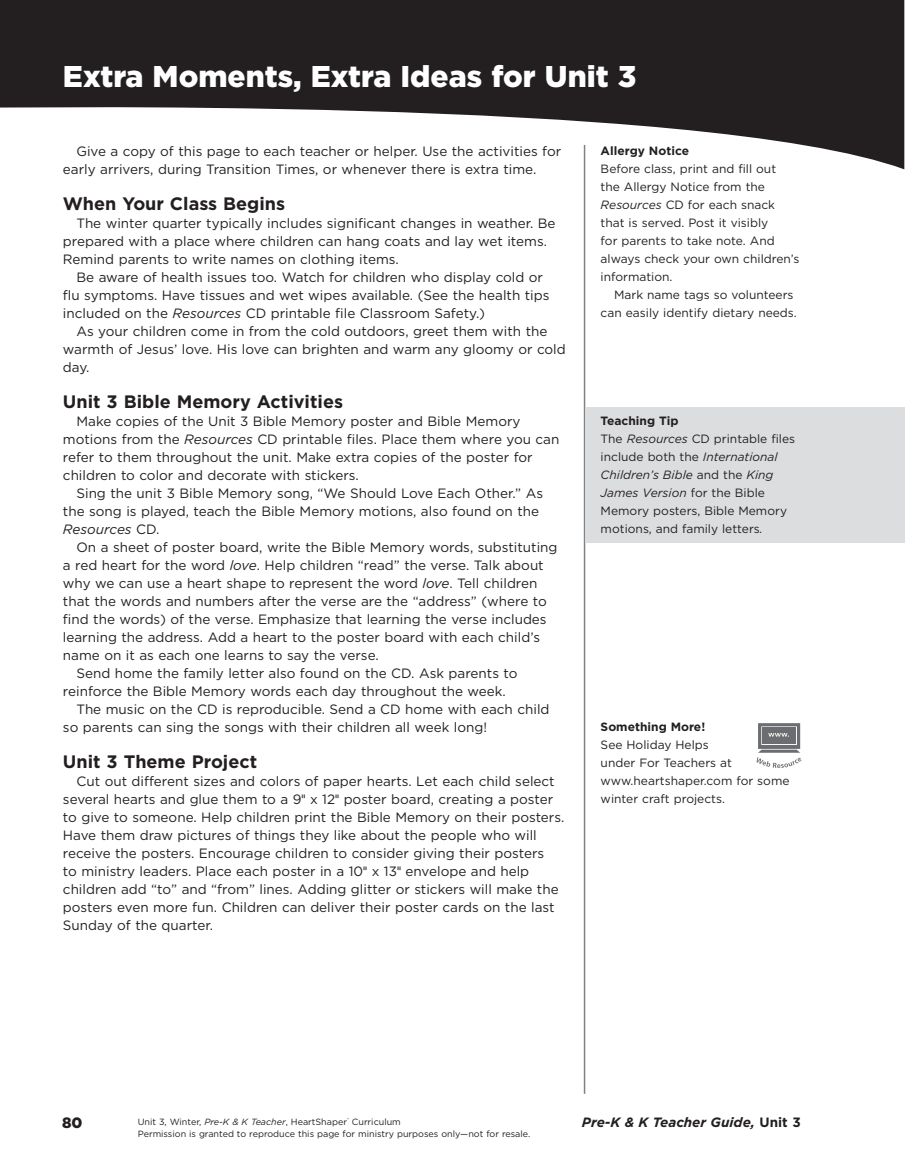
<style>
.page{position:relative;width:905px;height:1175px;background:#fff}
.page>*{position:absolute;margin:0;border:0;box-sizing:border-box;transform-origin:0 0}
.t1{font:900 30px "Gotham";color:#fff}
.t2{font:700 18px "Gotham";color:#231f20}
.t3{font:900 15px "Gotham";color:#231f20}
.t4{font:13.5px/18px "Gotham";color:#231f20}
.t5{font:italic 700 13.5px "Gotham";color:#231f20}
.t6{font:12px/18px "Gotham";color:#231f20}
.t7{font:700 12px "Gotham";color:#231f20}
.t8{font:9px/12px "Gotham";color:#231f20}
.t9{font:4.5px "Gotham";color:#231f20}
.s1{font-style:italic}
.s2{font-family:"Swiss 721 BT";font-stretch:condensed}
.s3{font-weight:700}
.s4{font-style:normal}
</style>
<div class="page">
<svg style="left:0;top:0;width:904px;height:169px;fill:#231f20"></svg>
<hr style="left:583px;top:145px;width:2px;height:948px;background:#808285">
<div style="left:585px;top:407px;width:319px;height:136px;background:#dcdddf"></div>
<svg style="left:756px;top:723px;width:45px;height:45px"></svg>
<h1 class="t1" style="left:63px;top:56px;width:575px">Extra Moments, Extra Ideas for Unit 3</h1>
<p class="t4" style="left:63px;top:142px;width:499px;text-indent:14px">Give a copy of this page to each teacher or helper. Use the activities for early arrivers, during Transition Times, or whenever there is extra time.</p>
<h2 class="t2" style="left:63px;top:191px;width:224px">When Your Class Begins</h2>
<p class="t4" style="left:63px;top:214px;width:494px;text-indent:14px">The winter quarter typically includes significant changes in weather. Be prepared with a place where children can hang coats and lay wet items.<br>Remind parents to write names on clothing items.</p>
<p class="t4" style="left:63px;top:268px;width:488px;text-indent:14px">Be aware of health issues too. Watch for children who display cold or flu symptoms. Have tissues and wet wipes available. (See the health tips included on the <span class="s1">Resources</span> CD printable file Classroom Safety.)</p>
<p class="t4" style="left:63px;top:322px;width:504px;text-indent:14px">As your children come in from the cold outdoors, greet them with the warmth of Jesus’ love. His love can brighten and warm any gloomy or cold day.</p>
<h2 class="t2" style="left:63px;top:389px;width:281px">Unit 3 Bible Memory Activities</h2>
<p class="t4" style="left:63px;top:412px;width:498px;text-indent:14px">Make copies of the Unit 3 Bible Memory poster and Bible Memory motions from the <span class="s1">Resources</span> CD printable files. Place them where you can refer to them throughout the unit. Make extra copies of the poster for children to color and decorate with stickers.</p>
<p class="t4" style="left:63px;top:484px;width:481px;text-indent:14px">Sing the unit 3 Bible Memory song, “We Should Love Each Other.” As the song is played, teach the Bible Memory motions, also found on the<br><span class="s1">Resources</span> CD.</p>
<p class="t4" style="left:76px;top:538px;width:482px">On a sheet of poster board, write the Bible Memory words, substituting</p>
<p class="t4" style="left:63px;top:556px;width:482px">a red heart for the word <span class="s1">love</span>. Help children “read” the verse. Talk about</p>
<p class="t4" style="left:63px;top:574px;width:476px">why we can use a heart shape to represent the word <span class="s1">love</span>. Tell children</p>
<p class="t4" style="left:63px;top:592px;width:485px">that the words and numbers after the verse are the “address” (where to</p>
<p class="t4" style="left:63px;top:610px;width:485px">find the words) of the verse. Emphasize that learning the verse includes</p>
<p class="t4" style="left:63px;top:628px;width:478px">learning the address. Add a heart to the poster board with each child’s</p>
<p class="t4" style="left:63px;top:646px;width:317px">name on it as each one learns to say the verse.</p>
<p class="t4" style="left:76px;top:664px;width:442px">Send home the family letter also found on the CD. Ask parents to</p>
<p class="t4" style="left:63px;top:682px;width:444px">reinforce the Bible Memory words each day throughout the week.</p>
<p class="t4" style="left:76px;top:700px;width:474px">The music on the CD is reproducible. Send a CD home with each child</p>
<p class="t4" style="left:63px;top:718px;width:425px">so parents can sing the songs with their children all week long!</p>
<h2 class="t2" style="left:63px;top:749px;width:196px">Unit 3 Theme Project</h2>
<p class="t4" style="left:63px;top:772px;width:503px;text-indent:14px">Cut out different sizes and colors of paper hearts. Let each child select several hearts and glue them to a 9<span class="s2">"</span> x 12<span class="s2">"</span> poster board, creating a poster to give to someone. Help children print the Bible Memory on their posters.<br>Have them draw pictures of things they like about the people who will receive the posters. Encourage children to consider giving their posters<br>to ministry leaders. Place each poster in a 10<span class="s2">"</span> x 13<span class="s2">"</span> envelope and help children add “to” and “from” lines. Adding glitter or stickers will make the posters even more fun. Children can deliver their poster cards on the last Sunday of the quarter.</p>
<p class="t7" style="left:600px;top:143px;width:90px">Allergy Notice</p>
<p class="t6" style="left:600px;top:159px;width:200px">Before class, print and fill out<br>the Allergy Notice from the<br><span class="s1">Resources</span> CD for each snack that is served. Post it visibly<br>for parents to take note. And always check your own children’s information.</p>
<p class="t6" style="left:600px;top:285px;width:198px;text-align:right">Mark name tags so volunteers can easily identify dietary needs.</p>
<p class="t6" style="left:600px;top:411px;width:196px"><span class="s3">Teaching Tip<br></span>The <span class="s1">Resources</span> CD printable files include both the <span class="s1">International<br>Children’s Bible</span> and the <span class="s1">King<br>James Version</span> for the Bible<br>Memory posters, Bible Memory motions, and family letters<span class="s1">.</span></p>
<p class="t7" style="left:600px;top:719px;width:106px">Something More!</p>
<p class="t6" style="left:600px;top:735px;width:190px">See Holiday Helps<br>under For Teachers at www.heartshaper.com for some winter craft projects.</p>
<p class="t3" style="left:62px;top:1112px;width:22px">80</p>
<p class="t8" style="left:138px;top:1116px;width:211px">Unit 3, Winter, <span class="s1">Pre-K &amp; K Teacher</span>, HeartShaper</p>
<p class="t9" style="left:347px;top:1116px;width:3px">®</p>
<p class="t8" style="left:138px;top:1116px;width:394px;text-indent:214px">Curriculum<br>Permission is granted to reproduce this page for ministry purposes only—not for resale.</p>
<p class="t5" style="left:582px;top:1113px;width:220px">Pre-K &amp; K Teacher Guide, <span class="s4">Unit 3</span></p>
</div>
